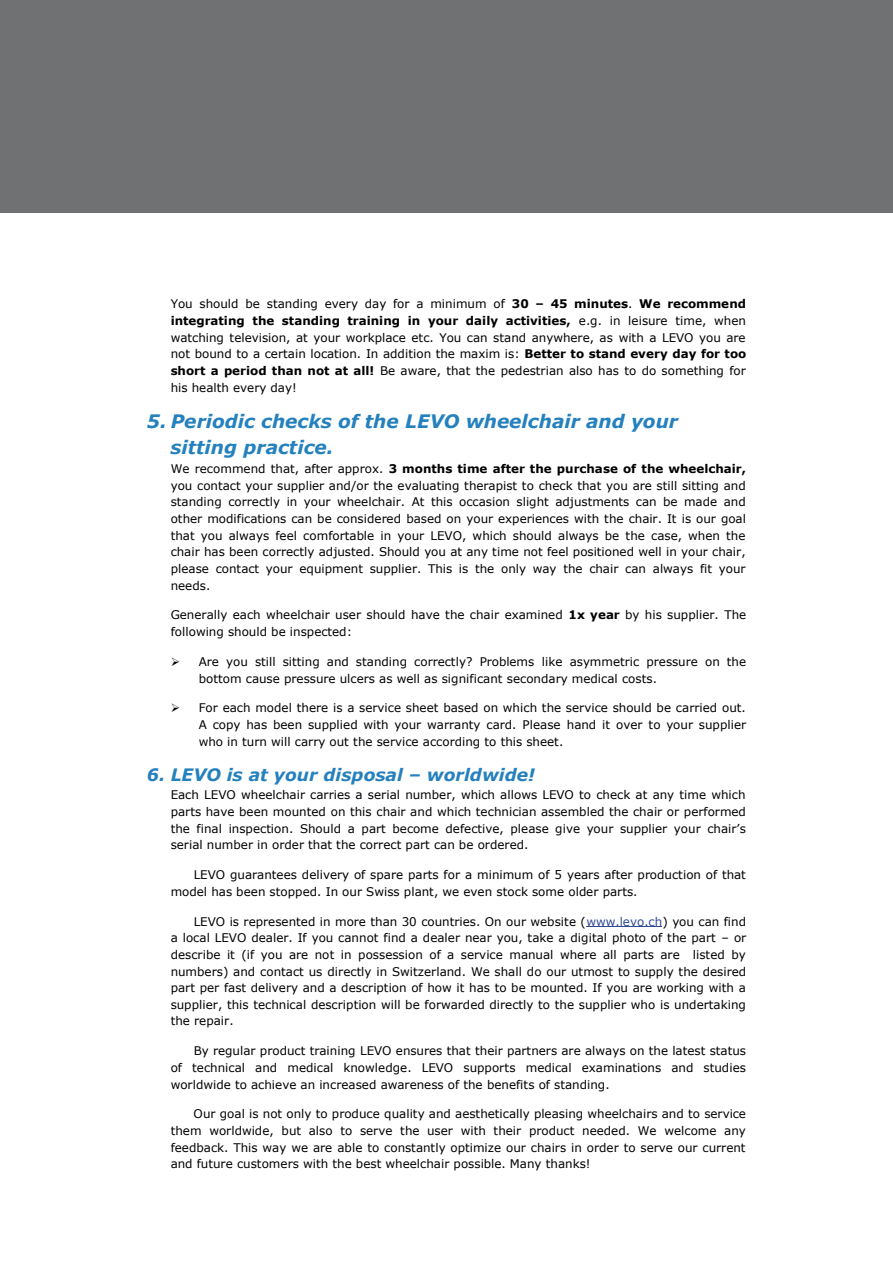
<style>
.page{position:relative;width:893px;height:1263px;background:#fff}
.page>*{position:absolute;margin:0;border:0;box-sizing:border-box;transform-origin:0 0}
.t1{font:italic 700 18.6px/25.8px "Verdana";color:#2581be}
.t2{font:italic 700 17.1px "Verdana";color:#2581be}
.t3{font:11.85px/16.6px "Verdana";color:#000;text-align:justify}
.s1{font-weight:700}
.s2{color:#314a96}
</style>
<div class="page">
<div style="left:0;top:0;width:893px;height:213px;background:#6f7172"></div>
<hr style="left:586px;top:927px;width:76px;height:1px;background:#314a96">
<p class="t3" style="left:171px;top:295px;width:577px">You should be standing every day for a minimum of <span class="s1">30 – 45 minutes</span>. <span class="s1">We recommend integrating the standing training in your daily activities,</span> e.g. in leisure time, when watching television, at your workplace etc. You can stand anywhere, as with a LEVO you are not bound to a certain location. In addition the maxim is: <span class="s1">Better to stand every day for too short a period than not at all!</span> Be aware, that the pedestrian also has to do something for his health every day!</p>
<h1 class="t1" style="left:171px;top:408px;width:509px;text-indent:-24px">5. Periodic checks of the LEVO wheelchair and your sitting practice.</h1>
<p class="t3" style="left:171px;top:460px;width:577px">We recommend that, after approx. <span class="s1">3 months time after the purchase of the wheelchair, </span>you contact your supplier and/or the evaluating therapist to check that you are still sitting and standing correctly in your wheelchair. At this occasion slight adjustments can be made and other modifications can be considered based on your experiences with the chair. It is our goal that you always feel comfortable in your LEVO, which should always be the case, when the chair has been correctly adjusted. Should you at any time not feel positioned well in your chair, please contact your equipment supplier. This is the only way the chair can always fit your needs.</p>
<p class="t3" style="left:171px;top:606px;width:577px">Generally each wheelchair user should have the chair examined <span class="s1">1x year</span> by his supplier. The following should be inspected:</p>
<p class="t3" style="left:199px;top:653px;width:549px;text-indent:-28px">➢ Are you still sitting and standing correctly? Problems like asymmetric pressure on the bottom cause pressure ulcers as well as significant secondary medical costs.</p>
<p class="t3" style="left:199px;top:699px;width:549px;text-indent:-28px">➢ For each model there is a service sheet based on which the service should be carried out.<br>A copy has been supplied with your warranty card. Please hand it over to your supplier who in turn will carry out the service according to this sheet.</p>
<h2 class="t2" style="left:147px;top:763px;width:390px">6. LEVO is at your disposal – worldwide!</h2>
<p class="t3" style="left:171px;top:786px;width:577px">Each LEVO wheelchair carries a serial number, which allows LEVO to check at any time which parts have been mounted on this chair and which technician assembled the chair or performed the final inspection. Should a part become defective, please give your supplier your chair’s serial number in order that the correct part can be ordered.</p>
<p class="t3" style="left:171px;top:866px;width:577px;text-indent:23px">LEVO guarantees delivery of spare parts for a minimum of 5 years after production of that model has been stopped. In our Swiss plant, we even stock some older parts.</p>
<p class="t3" style="left:171px;top:912px;width:577px;text-indent:23px">LEVO is represented in more than 30 countries. On our website (<span class="s2">www.levo.ch</span>) you can find a local LEVO dealer. If you cannot find a dealer near you, take a digital photo of the part – or describe it (if you are not in possession of a service manual where all parts are listed by numbers) and contact us directly in Switzerland. We shall do our utmost to supply the desired part per fast delivery and a description of how it has to be mounted. If you are working with a supplier, this technical description will be forwarded directly to the supplier who is undertaking the repair.</p>
<p class="t3" style="left:171px;top:1042px;width:577px;text-indent:23px">By regular product training LEVO ensures that their partners are always on the latest status of technical and medical knowledge. LEVO supports medical examinations and studies worldwide to achieve an increased awareness of the benefits of standing.</p>
<p class="t3" style="left:171px;top:1105px;width:577px;text-indent:23px">Our goal is not only to produce quality and aesthetically pleasing wheelchairs and to service them worldwide, but also to serve the user with their product needed. We welcome any feedback. This way we are able to constantly optimize our chairs in order to serve our current and future customers with the best wheelchair possible. Many thanks!</p>
</div>
